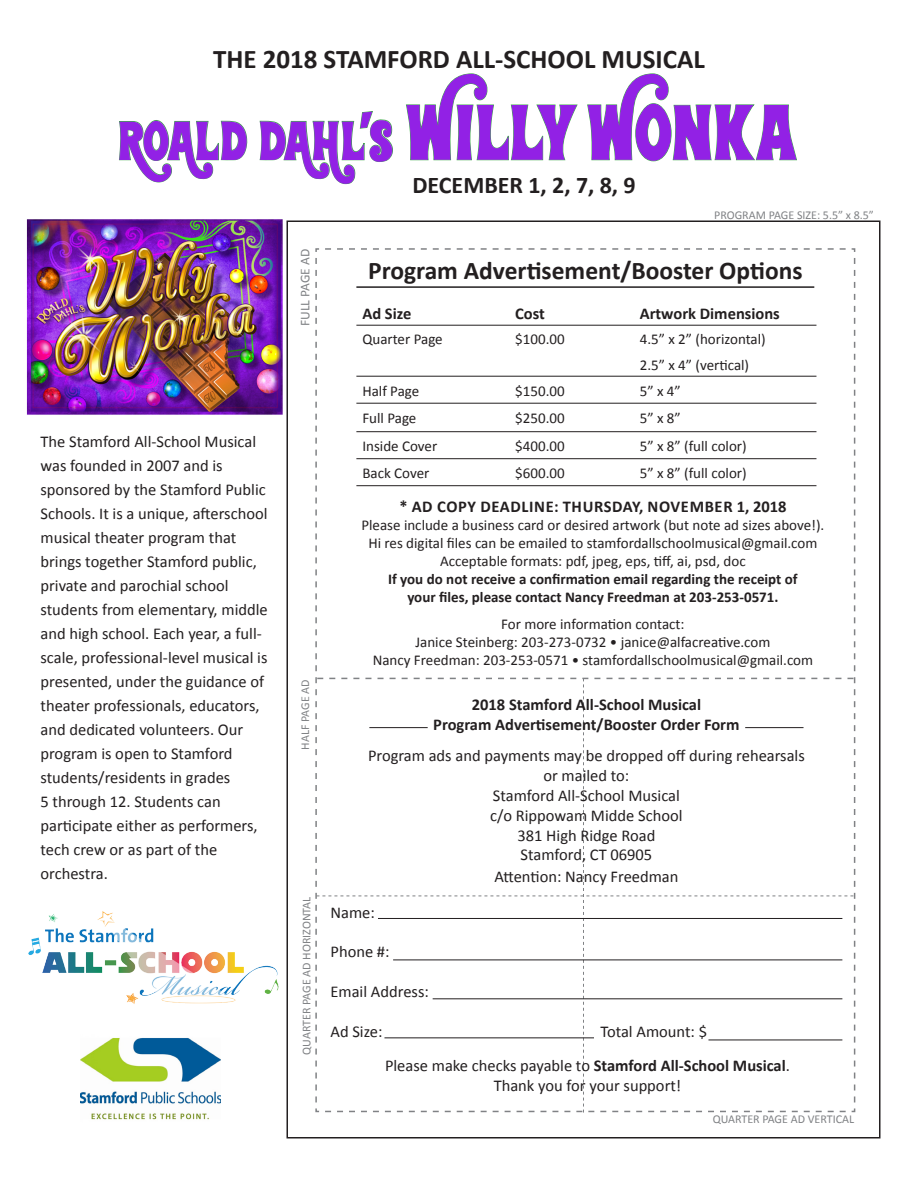
<style>
.page{position:relative;width:918px;height:1188px;background:#fff}
.page>*{position:absolute;margin:0;border:0;box-sizing:border-box;transform-origin:0 0}
.t1{font:53.25px "Wonderbar";letter-spacing:.035em;color:#9221e5;scale:.77 1}
.t2{font:700 27px "Calibri";color:#231f20}
.t3{font:700 25.5px "Calibri";color:#231f20}
.t4{font:700 24px "Calibri";color:#231f20}
.t5{font:16.5px/24px "Calibri";color:#231f20}
.t6{font:700 16.5px "Calibri";color:#231f20}
.t7{font:700 16.5px "Calibri";letter-spacing:.04em;color:#231f20}
.t8{font:15px "Calibri";color:#231f20}
.t9{font:700 15px "Calibri";color:#231f20}
.t10{font:13.5px "Calibri";color:#808285}
.t11{font:12px "Calibri";color:#808285}
.s1{font-size:76.05px}
.s2{font-weight:700}
</style>
<div class="page">
<svg style="left:119px;top:120px;width:129px;height:63px"></svg>
<svg style="left:406px;top:73px;width:172px;height:88px"></svg>
<svg style="left:587px;top:73px;width:210px;height:89px"></svg>
<img style="left:80px;top:1038px;width:141px;height:82px">
<svg style="left:315px;top:248px;width:540px;height:865px"></svg>
<hr style="left:356px;top:376px;width:460px;height:1px;background:#231f20">
<hr style="left:356px;top:403px;width:460px;height:1px;background:#231f20">
<hr style="left:356px;top:431px;width:460px;height:1px;background:#231f20">
<hr style="left:356px;top:458px;width:460px;height:1px;background:#231f20">
<hr style="left:356px;top:485px;width:460px;height:1px;background:#231f20">
<hr style="left:356px;top:325px;width:460px;height:1px;background:#231f20">
<hr style="left:369px;top:727px;width:59px;height:1px;background:#231f20">
<hr style="left:745px;top:727px;width:59px;height:1px;background:#231f20">
<hr style="left:378px;top:918px;width:464px;height:1px;background:#231f20">
<hr style="left:393px;top:960px;width:449px;height:1px;background:#231f20">
<hr style="left:433px;top:998px;width:409px;height:1px;background:#231f20">
<hr style="left:384px;top:1037px;width:210px;height:1px;background:#231f20">
<hr style="left:708px;top:1040px;width:134px;height:1px;background:#231f20">
<img style="left:28px;top:908px;width:260px;height:104px">
<img style="left:26px;top:219px;width:261px;height:198px">
<svg style="left:259px;top:111px;width:134px;height:74px"></svg>
<p class="t2" style="left:213px;top:43px;width:493px">THE 2018 STAMFORD ALL-SCHOOL MUSICAL</p>
<p class="t1" style="left:119px;top:100px;width:883px">ROALD DAHL<span class="s1">’</span>S <span class="s1">Willy Wonka</span></p>
<p class="t4" style="left:412px;top:170px;width:225px">DECEMBER 1, 2, 7, 8, 9</p>
<p class="t5" style="left:40px;top:428px;width:229px">The Stamford All-School Musical was founded in 2007 and is sponsored by the Stamford Public<br>Schools. It is a unique, afterschool musical theater program that brings together Stamford public, private and parochial school students from elementary, middle and high school. Each year, a full&shy;scale, professional-level musical is presented, under the guidance of theater professionals, educators, and dedicated volunteers. Our program is open to Stamford students/residents in grades<br>5 through 12. Students can participate either as performers, tech crew or as part of the orchestra.</p>
<p class="t10" style="left:297px;top:326px;width:79px;rotate:-90deg">FULL PAGE AD</p>
<p class="t11" style="left:298px;top:750px;width:72px;rotate:-90deg">HALF PAGE AD</p>
<p class="t11" style="left:299px;top:1055px;width:160px;rotate:-90deg">QUARTER PAGE AD HORIZONTAL</p>
<p class="t11" style="left:714px;top:207px;width:161px">PROGRAM PAGE SIZE: 5.5” x 8.5”</p>
<p class="t3" style="left:368px;top:255px;width:436px">Program Advertisement/Booster Options</p>
<p class="t6" style="left:362px;top:303px;width:50px">Ad Size</p>
<p class="t6" style="left:515px;top:303px;width:31px">Cost</p>
<p class="t6" style="left:640px;top:303px;width:142px">Artwork Dimensions</p>
<p class="t8" style="left:362px;top:330px;width:82px">Quarter Page</p>
<p class="t8" style="left:515px;top:330px;width:51px">$100.00</p>
<p class="t8" style="left:640px;top:330px;width:128px">4.5” x 2” (horizontal)</p>
<p class="t8" style="left:640px;top:356px;width:111px">2.5” x 4” (vertical)</p>
<p class="t8" style="left:362px;top:381px;width:58px">Half Page</p>
<p class="t8" style="left:515px;top:381px;width:51px">$150.00</p>
<p class="t8" style="left:640px;top:381px;width:43px">5” x 4”</p>
<p class="t8" style="left:362px;top:409px;width:56px">Full Page</p>
<p class="t8" style="left:515px;top:409px;width:51px">$250.00</p>
<p class="t8" style="left:640px;top:409px;width:43px">5” x 8”</p>
<p class="t8" style="left:362px;top:436px;width:76px">Inside Cover</p>
<p class="t8" style="left:515px;top:436px;width:51px">$400.00</p>
<p class="t8" style="left:640px;top:436px;width:108px">5” x 8” (full color)</p>
<p class="t8" style="left:362px;top:464px;width:69px">Back Cover</p>
<p class="t8" style="left:515px;top:464px;width:51px">$600.00</p>
<p class="t8" style="left:640px;top:464px;width:108px">5” x 8” (full color)</p>
<p class="t7" style="left:399px;top:496px;width:389px">* AD COPY DEADLINE: THURSDAY, NOVEMBER 1, 2018</p>
<p class="t8" style="left:361px;top:516px;width:464px">Please include a business card or desired artwork (but note ad sizes above!).</p>
<p class="t8" style="left:368px;top:534px;width:451px">Hi res digital files can be emailed to stamfordallschoolmusical@gmail.com</p>
<p class="t8" style="left:440px;top:552px;width:307px">Acceptable formats: pdf, jpeg, eps, tiff, ai, psd, doc</p>
<p class="t9" style="left:388px;top:570px;width:411px">If you do not receive a confirmation email regarding the receipt of</p>
<p class="t9" style="left:407px;top:588px;width:373px">your files, please contact Nancy Freedman at 203-253-0571.</p>
<p class="t8" style="left:501px;top:615px;width:185px">For more information contact:</p>
<p class="t8" style="left:415px;top:633px;width:356px">Janice Steinberg: 203-273-0732 • janice@alfacreative.com</p>
<p class="t8" style="left:373px;top:651px;width:442px">Nancy Freedman: 203-253-0571 • stamfordallschoolmusical@gmail.com</p>
<p class="t6" style="left:472px;top:694px;width:231px">2018 Stamford All-School Musical</p>
<p class="t6" style="left:433px;top:714px;width:308px">Program Advertisement/Booster Order Form</p>
<p class="t5" style="left:368px;top:743px;width:438px">Program ads and payments may be dropped off during rehearsals</p>
<p class="t5" style="left:543px;top:763px;width:87px">or mailed to:</p>
<p class="t5" style="left:493px;top:783px;width:189px">Stamford All-School Musical</p>
<p class="t5" style="left:490px;top:803px;width:194px">c/o Rippowam Midde School</p>
<p class="t5" style="left:517px;top:822px;width:139px">381 High Ridge Road</p>
<p class="t5" style="left:521px;top:842px;width:133px">Stamford, CT 06905</p>
<p class="t5" style="left:494px;top:864px;width:186px">Attention: Nancy Freedman</p>
<p class="t5" style="left:330px;top:900px;width:46px">Name:</p>
<p class="t5" style="left:330px;top:939px;width:61px">Phone #:</p>
<p class="t5" style="left:330px;top:979px;width:100px">Email Address:</p>
<p class="t5" style="left:330px;top:1018px;width:54px">Ad Size:</p>
<p class="t5" style="left:600px;top:1018px;width:108px">Total Amount: $</p>
<p class="t5" style="left:385px;top:1053px;width:406px">Please make checks payable to <span class="s2">Stamford All-School Musical</span>.</p>
<p class="t5" style="left:494px;top:1073px;width:189px">Thank you for your support!</p>
<p class="t11" style="left:713px;top:1112px;width:143px">QUARTER PAGE AD VERTICAL</p>
</div>
